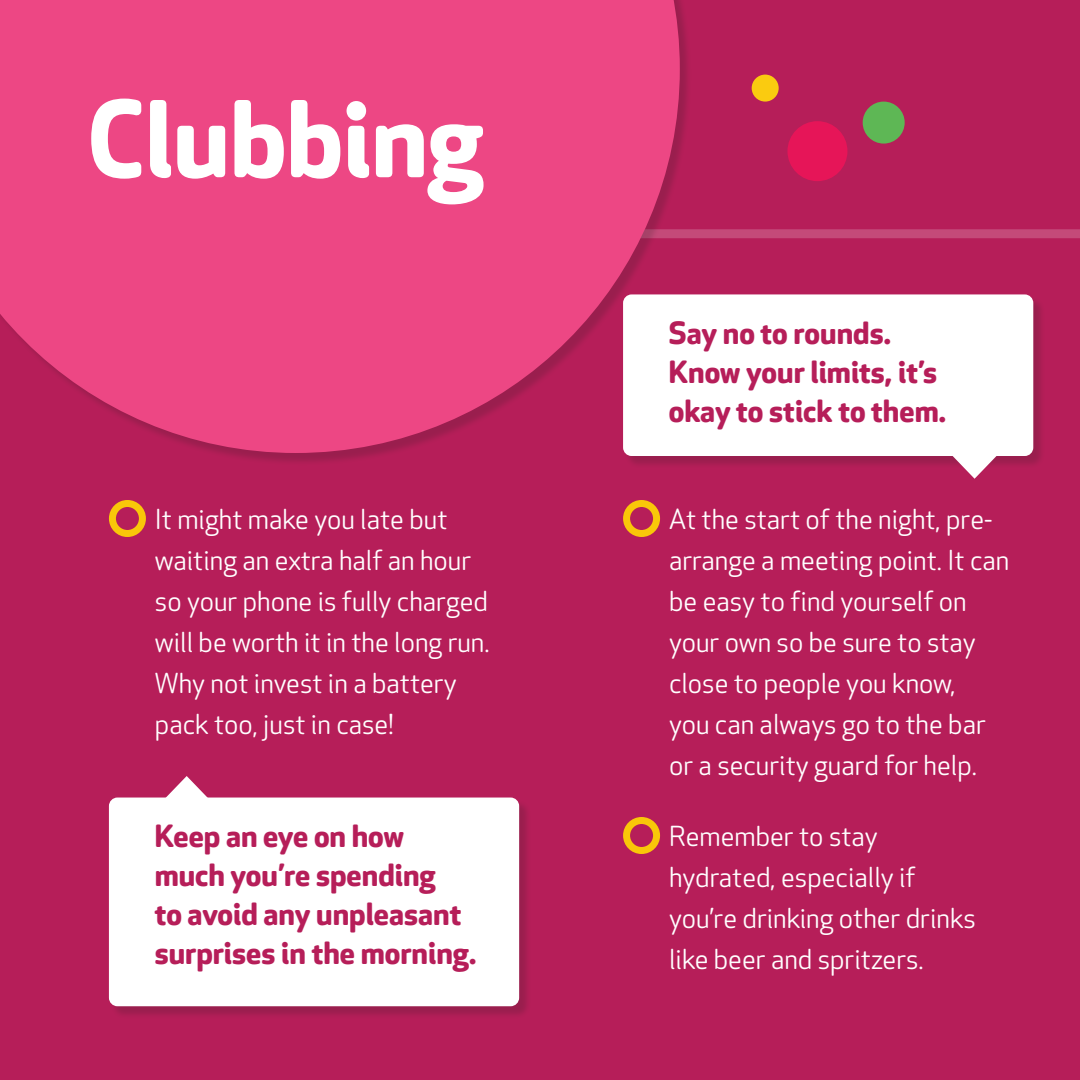
<style>
.page{position:relative;width:1080px;height:1080px;background:#b61e59}
.page>*{position:absolute;margin:0;border:0;box-sizing:border-box;transform-origin:0 0}
.t1{font:700 103px "Apex Rounded";color:#fff}
.t2{font:700 30px/39px "Apex Rounded";color:#b61e59}
.t3{font:27px/41px "Apex Rounded";color:#fff}
</style>
<div class="page">
<div style="left:103px;top:229px;width:977px;height:9px;background:#c44a79"></div>
<div style="left:0;top:0;width:692px;height:466px;background:#231f20;opacity:.19"></div>
<svg style="left:0;top:0;width:680px;height:453px;background:#e6427e"></svg>
<div style="left:109px;top:500px;width:37px;height:37px;border:7px solid #f9c709;border-radius:50%"></div>
<div style="left:623px;top:500px;width:37px;height:37px;border:7px solid #f9c709;border-radius:50%"></div>
<div style="left:623px;top:817px;width:37px;height:37px;border:7px solid #f9c709;border-radius:50%"></div>
<div style="left:625px;top:296px;width:421px;height:172px;background:#231f20;opacity:.19"></div>
<div style="left:623px;top:294px;width:410px;height:162px;background:#fff;border-radius:9px"></div>
<svg style="left:934px;top:456px;width:81px;height:23px"></svg>
<div style="left:752px;top:75px;width:27px;height:27px;background:#facb10;border-radius:50%"></div>
<div style="left:863px;top:102px;width:42px;height:42px;background:#5eb755;border-radius:50%"></div>
<div style="left:787px;top:121px;width:60px;height:60px;background:#e61558;border-radius:50%"></div>
<div style="left:110px;top:799px;width:422px;height:220px;background:#231f20;opacity:.19"></div>
<div style="left:109px;top:798px;width:410px;height:208px;background:#fff;border-radius:9px"></div>
<svg style="left:146px;top:776px;width:81px;height:22px"></svg>
<h1 class="t1" style="left:87px;top:79px;width:398px">Clubbing</h1>
<p class="t2" style="left:669px;top:314px;width:279px">Say no to rounds.<br>Know your limits, it’s okay to stick to them.</p>
<p class="t3" style="left:155px;top:500px;width:336px">It might make you late but waiting an extra half an hour so your phone is fully charged will be worth it in the long run.<br>Why not invest in a battery pack too, just in case!</p>
<p class="t3" style="left:669px;top:500px;width:342px">At the start of the night, pre&shy;arrange a meeting point. It can be easy to find yourself on your own so be sure to stay close to people you know,<br>you can always go to the bar or a security guard for help.</p>
<p class="t2" style="left:155px;top:818px;width:323px">Keep an eye on how much you’re spending<br>to avoid any unpleasant surprises in the morning.</p>
<p class="t3" style="left:669px;top:817px;width:308px">Remember to stay hydrated, especially if you’re drinking other drinks like beer and spritzers.</p>
</div>
